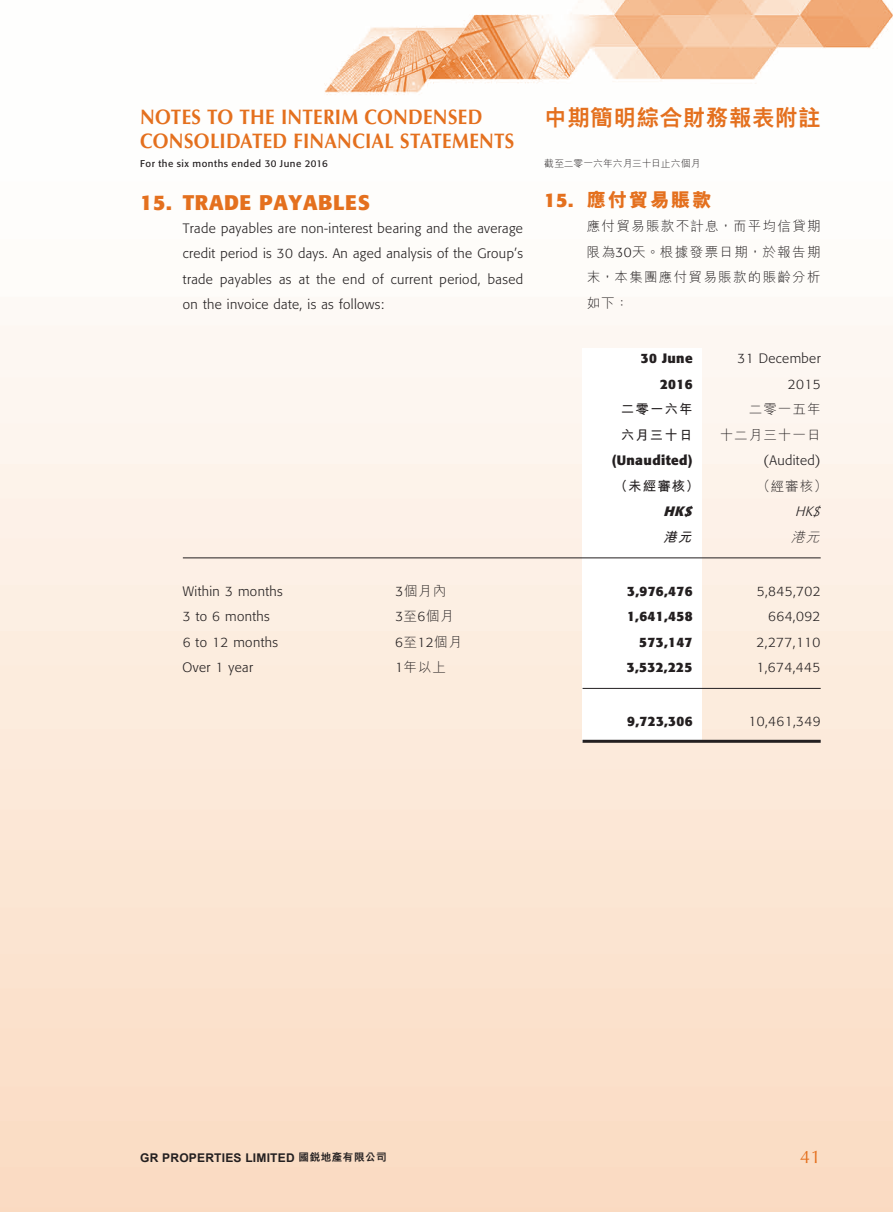
<style>
.page{position:relative;width:893px;height:1212px;background:#fff}
.page>*{position:absolute;margin:0;border:0;box-sizing:border-box;transform-origin:0 0}
.t1{font:800 22.5px "M Hei HK";letter-spacing:.025em;color:#e4701e}
.t2{font:700 21px/24px "Optima LT Std";letter-spacing:.015em;color:#e4701e;scale:.9 1}
.t3{font:700 21px "Formata";letter-spacing:.03em;color:#e4701e}
.t4{font:800 19.5px "M Hei HK";letter-spacing:.08em;color:#e4701e}
.t5{font:18px "Optima LT Std";color:#e4701e}
.t6{font:300 13.5px/25.5px "Formata";letter-spacing:.03em;color:#231f20;text-align:justify}
.t7{font:300 13.5px/25.5px "M Hei HK";letter-spacing:.095em;color:#231f20;text-align:justify}
.t8{font:700 13.5px "Formata";letter-spacing:.03em;color:#231f20}
.t9{font:700 13.5px "M Hei HK";letter-spacing:.08em;color:#231f20}
.t10{font:italic 700 13.5px "Formata";color:#231f20}
.t11{font:italic 300 13.5px "Formata";color:#231f20}
.t12{font:italic 700 13.5px "M Hei HK";color:#231f20}
.t13{font:italic 300 13.5px "M Hei HK";color:#231f20}
.t14{font:700 12px "Arial";letter-spacing:.02em;color:#231f20}
.t15{font:9.75px "Formata";letter-spacing:.05em;color:#231f20}
.t16{font:300 9.75px "M Hei HK";color:#231f20}
.s1{font-family:"Formata";font-weight:700}
.s2{font-family:"Formata"}
.s3{font-family:"M Hei HK"}
.s4{font-family:"M Hei HK";font-weight:800;font-size:10.5px}
</style>
<div class="page">
<img style="left:0;top:0;width:893px;height:1212px">
<div style="left:583px;top:348px;width:119px;height:393px;background:#fff"></div>
<hr style="left:183px;top:557px;width:638px;height:1px;background:#231f20">
<hr style="left:583px;top:688px;width:238px;height:1px;background:#231f20">
<hr style="left:583px;top:740px;width:238px;height:3px;background:#231f20">
<h2 class="t2" style="left:140px;top:105px;width:417px">NOTES TO THE INTERIM CONDENSED<br>CONSOLIDATED FINANCIAL STATEMENTS</h2>
<h1 class="t1" style="left:544px;top:106px;width:278px">中期簡明綜合財務報表附註</h1>
<p class="t15" style="left:140px;top:158px;width:189px">For the six months ended 30 June 2016</p>
<p class="t16" style="left:544px;top:157px;width:158px">截至二零一六年六月三十日止六個月</p>
<h2 class="t3" style="left:140px;top:189px;width:231px">15. TRADE PAYABLES</h2>
<p class="t6" style="left:183px;top:215px;width:342px">Trade payables are non-interest bearing and the average credit period is 30 days. An aged analysis of the Group’s trade payables as at the end of current period, based on the invoice date, is as follows:</p>
<h3 class="t4" style="left:544px;top:187px;width:169px"><span class="s1">15.</span> 應付貿易賬款</h3>
<p class="t7" style="left:587px;top:213px;width:235px">應付貿易賬款不計息，而平均信貸期限為<span class="s2">30</span>天。根據發票日期，於報告期末，本集團應付貿易賬款的賬齡分析如下：</p>
<p class="t8" style="left:641px;top:350px;width:53px">30 June</p>
<p class="t6" style="left:738px;top:346px;width:85px">31 December</p>
<p class="t8" style="left:660px;top:375px;width:34px">2016</p>
<p class="t6" style="left:788px;top:371px;width:34px">2015</p>
<p class="t9" style="left:621px;top:399px;width:73px">二零一六年</p>
<p class="t7" style="left:749px;top:396px;width:73px">二零一五年</p>
<p class="t9" style="left:621px;top:425px;width:73px">六月三十日</p>
<p class="t7" style="left:720px;top:421px;width:102px">十二月三十一日</p>
<p class="t8" style="left:612px;top:452px;width:82px">(Unaudited)</p>
<p class="t6" style="left:764px;top:448px;width:58px">(Audited)</p>
<p class="t9" style="left:614px;top:476px;width:86px">（未經審核）</p>
<p class="t7" style="left:757px;top:472px;width:72px">（經審核）</p>
<p class="t10" style="left:664px;top:503px;width:34px">HK$</p>
<p class="t11" style="left:795px;top:504px;width:30px">HK$</p>
<p class="t12" style="left:663px;top:527px;width:34px">港元</p>
<p class="t13" style="left:791px;top:527px;width:34px">港元</p>
<p class="t6" style="left:183px;top:578px;width:101px">Within 3 months</p>
<p class="t7" style="left:395px;top:577px;width:52px"><span class="s2">3</span>個月內</p>
<p class="t8" style="left:627px;top:582px;width:67px">3,976,476</p>
<p class="t6" style="left:757px;top:578px;width:65px">5,845,702</p>
<p class="t6" style="left:183px;top:604px;width:89px">3 to 6 months</p>
<p class="t7" style="left:395px;top:603px;width:60px"><span class="s2">3</span>至<span class="s2">6</span>個月</p>
<p class="t8" style="left:627px;top:608px;width:67px">1,641,458</p>
<p class="t6" style="left:768px;top:604px;width:54px">664,092</p>
<p class="t6" style="left:183px;top:629px;width:97px">6 to 12 months</p>
<p class="t6" style="left:395px;top:629px;width:68px">6<span class="s3">至</span>12<span class="s3">個月</span></p>
<p class="t8" style="left:639px;top:633px;width:55px">573,147</p>
<p class="t6" style="left:757px;top:629px;width:65px">2,277,110</p>
<p class="t6" style="left:183px;top:655px;width:72px">Over 1 year</p>
<p class="t7" style="left:395px;top:654px;width:52px"><span class="s2">1</span>年以上</p>
<p class="t8" style="left:627px;top:659px;width:67px">3,532,225</p>
<p class="t6" style="left:756px;top:655px;width:65px">1,674,445</p>
<p class="t8" style="left:627px;top:713px;width:67px">9,723,306</p>
<p class="t6" style="left:748px;top:709px;width:74px">10,461,349</p>
<p class="t14" style="left:140px;top:1150px;width:248px">GR PROPERTIES LIMITED <span class="s4">國銳地產有限公司</span></p>
<h3 class="t5" style="left:800px;top:1146px;width:22px">41</h3>
</div>
